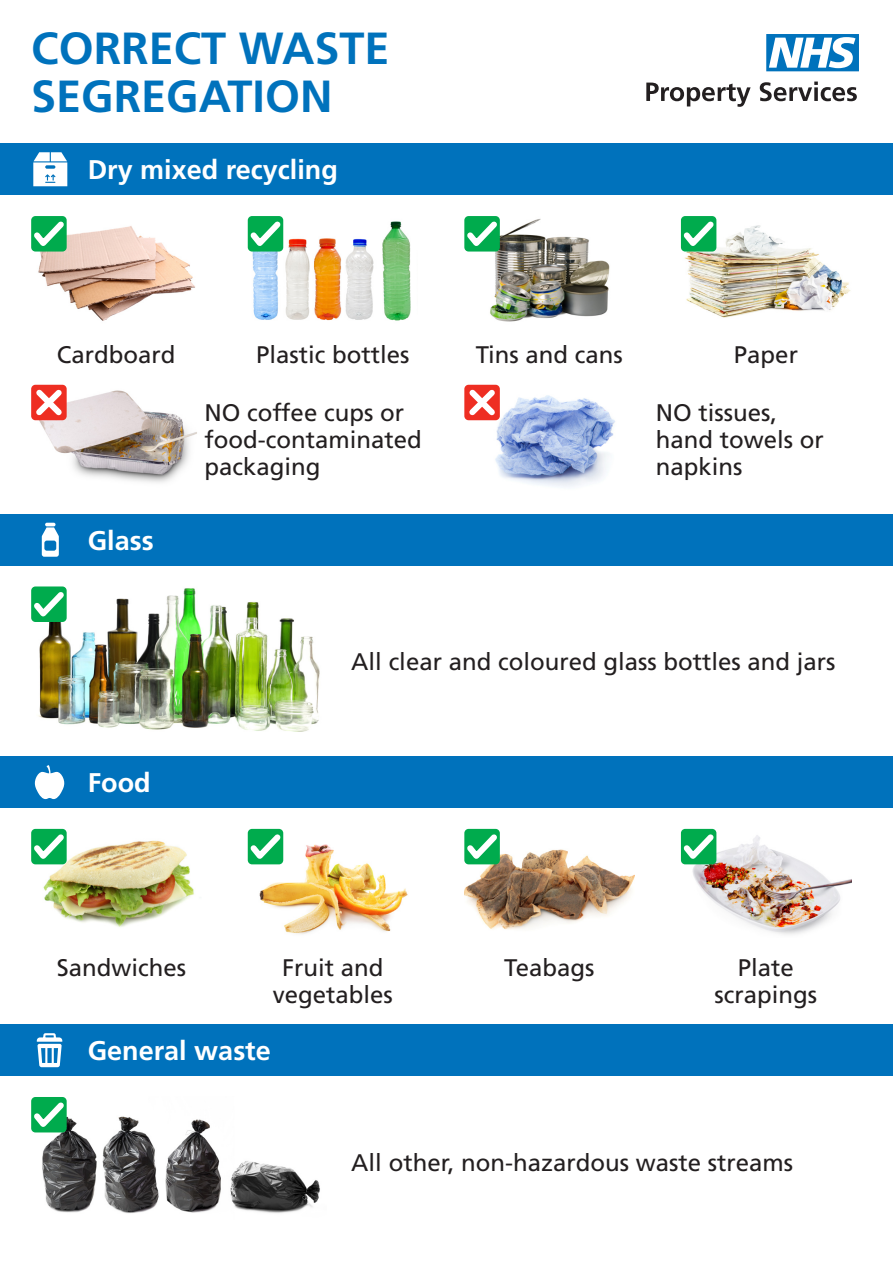
<style>
.page{position:relative;width:893px;height:1263px;background:#fff}
.page>*{position:absolute;margin:0;border:0;box-sizing:border-box;transform-origin:0 0}
.t1{font:700 45px/48px "Frutiger LT Std";color:#0072bc}
.t2{font:700 27px "Frutiger LT Std";color:#fff}
.t3{font:24px/27px "Frutiger LT Std";color:#231f20}
</style>
<div class="page">
<div style="left:0;top:144px;width:893px;height:51px;background:#0072bc"></div>
<svg style="left:33px;top:152px;width:34px;height:34px"></svg>
<img style="left:38px;top:226px;width:157px;height:95px">
<img style="left:252px;top:221px;width:159px;height:100px">
<img style="left:490px;top:219px;width:120px;height:103px">
<img style="left:684px;top:225px;width:167px;height:93px">
<img style="left:39px;top:390px;width:158px;height:93px">
<img style="left:495px;top:395px;width:120px;height:92px">
<div style="left:0;top:514px;width:893px;height:51px;background:#0072bc"></div>
<svg style="left:42px;top:523px;width:17px;height:34px"></svg>
<img style="left:38px;top:588px;width:282px;height:144px">
<div style="left:0;top:756px;width:893px;height:52px;background:#0072bc"></div>
<svg style="left:34px;top:765px;width:31px;height:35px"></svg>
<img style="left:43px;top:840px;width:151px;height:87px">
<img style="left:259px;top:844px;width:149px;height:90px">
<img style="left:464px;top:849px;width:170px;height:81px">
<img style="left:692px;top:835px;width:159px;height:100px">
<div style="left:0;top:1025px;width:893px;height:51px;background:#0072bc"></div>
<svg style="left:37px;top:1033px;width:25px;height:34px"></svg>
<img style="left:42px;top:1116px;width:278px;height:97px">
<svg style="left:766px;top:34px;width:93px;height:37px"></svg>
<svg style="left:646px;top:83px;width:105px;height:24px"></svg>
<svg style="left:760px;top:82px;width:97px;height:19px"></svg>
<svg style="left:31px;top:216px;width:38px;height:36px"></svg>
<svg style="left:247px;top:216px;width:39px;height:36px"></svg>
<svg style="left:464px;top:216px;width:38px;height:36px"></svg>
<svg style="left:680px;top:216px;width:39px;height:36px"></svg>
<svg style="left:31px;top:384px;width:36px;height:37px"></svg>
<svg style="left:464px;top:384px;width:36px;height:37px"></svg>
<svg style="left:31px;top:586px;width:38px;height:37px"></svg>
<svg style="left:31px;top:829px;width:38px;height:36px"></svg>
<svg style="left:680px;top:829px;width:39px;height:36px"></svg>
<svg style="left:464px;top:829px;width:38px;height:36px"></svg>
<svg style="left:247px;top:829px;width:39px;height:36px"></svg>
<svg style="left:31px;top:1097px;width:38px;height:36px"></svg>
<p class="t1" style="left:31px;top:24px;width:360px">CORRECT WASTE<br>SEGREGATION</p>
<p class="t2" style="left:88px;top:154px;width:252px">Dry mixed recycling</p>
<p class="t3" style="left:57px;top:342px;width:120px">Cardboard</p>
<p class="t3" style="left:256px;top:342px;width:155px">Plastic bottles</p>
<p class="t3" style="left:476px;top:342px;width:149px">Tins and cans</p>
<p class="t3" style="left:734px;top:342px;width:66px">Paper</p>
<p class="t3" style="left:204px;top:399px;width:219px">NO coffee cups or food-contaminated packaging</p>
<p class="t3" style="left:656px;top:399px;width:170px">NO tissues, hand towels or napkins</p>
<p class="t2" style="left:88px;top:524px;width:67px">Glass</p>
<p class="t2" style="left:88px;top:767px;width:64px">Food</p>
<p class="t3" style="left:351px;top:648px;width:486px">All clear and coloured glass bottles and jars</p>
<p class="t3" style="left:57px;top:954px;width:131px">Sandwiches</p>
<p class="t3" style="left:273px;top:954px;width:122px;text-align:center">Fruit and vegetables</p>
<p class="t3" style="left:504px;top:954px;width:92px">Teabags</p>
<p class="t3" style="left:715px;top:954px;width:104px;text-align:center">Plate scrapings</p>
<p class="t2" style="left:88px;top:1035px;width:185px">General waste</p>
<p class="t3" style="left:351px;top:1150px;width:443px">All other, non-hazardous waste streams</p>
</div>
